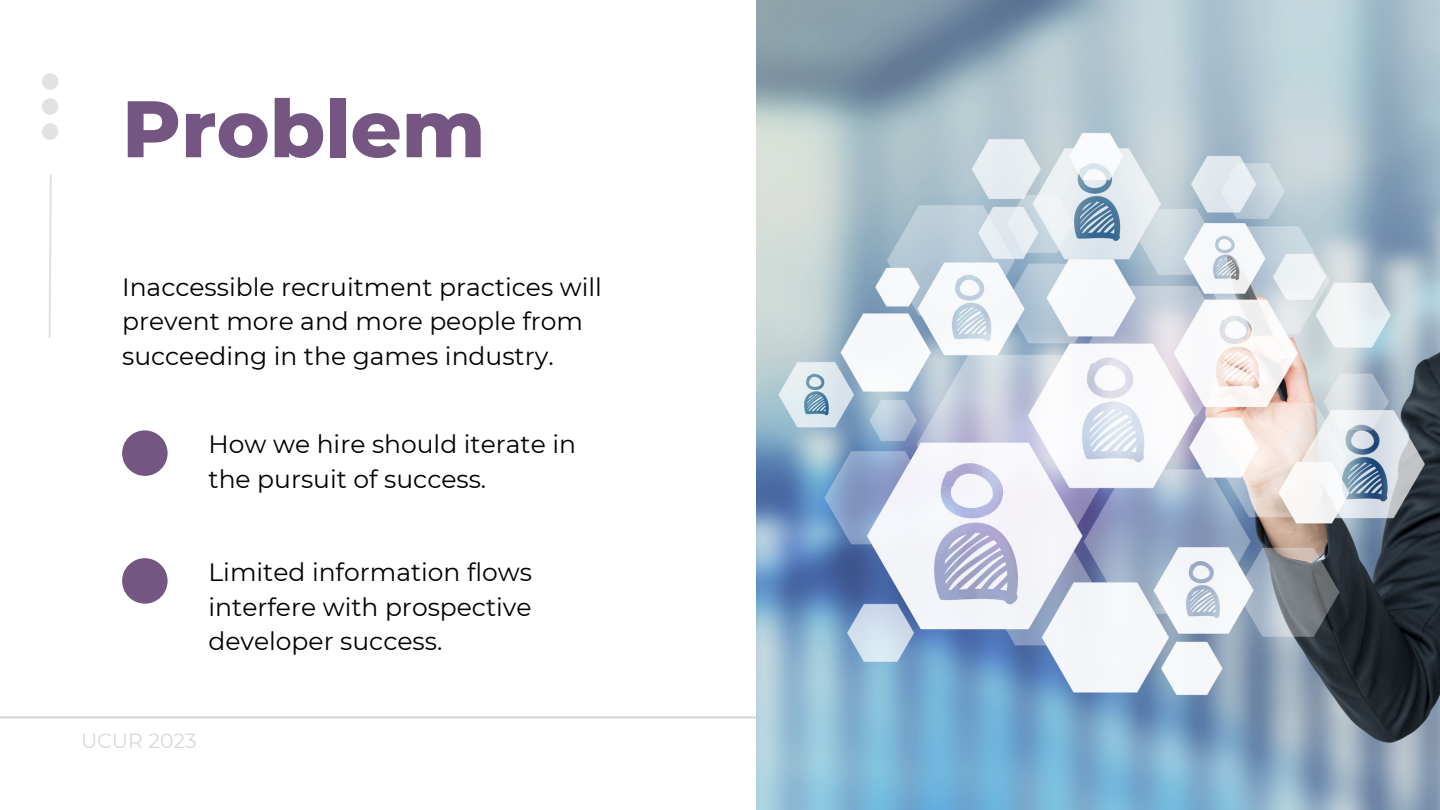
<style>
.page{position:relative;width:1440px;height:810px;background:#fff}
.page>*{position:absolute;margin:0;border:0;box-sizing:border-box;transform-origin:0 0}
.t1{font:800 80px "Montserrat";color:#755582}
.t2{font:25px/34.5px "Montserrat";color:#000}
.t3{font:20.5px "Montserrat";color:#d9d9d9}
</style>
<div class="page">
<hr style="left:0;top:716px;width:1440px;height:3px;background:#d9d9d9">
<img style="left:756px;top:0;width:684px;height:810px">
<svg style="left:42px;top:73px;width:16px;height:67px"></svg>
<svg style="left:48px;top:175px;width:4px;height:163px"></svg>
<div style="left:122px;top:430px;width:46px;height:46px;background:#755582;border-radius:50%"></div>
<div style="left:122px;top:558px;width:46px;height:46px;background:#755582;border-radius:50%"></div>
<h1 class="t1" style="left:122px;top:80px;width:365px">Problem</h1>
<p class="t2" style="left:122px;top:269px;width:481px">Inaccessible recruitment practices will prevent more and more people from succeeding in the games industry.</p>
<p class="t2" style="left:209px;top:427px;width:369px">How we hire should iterate in the pursuit of success.</p>
<p class="t2" style="left:209px;top:555px;width:325px;text-align:justify">Limited information flows interfere with prospective developer success.</p>
<p class="t3" style="left:81px;top:728px;width:117px">UCUR 2023</p>
</div>
